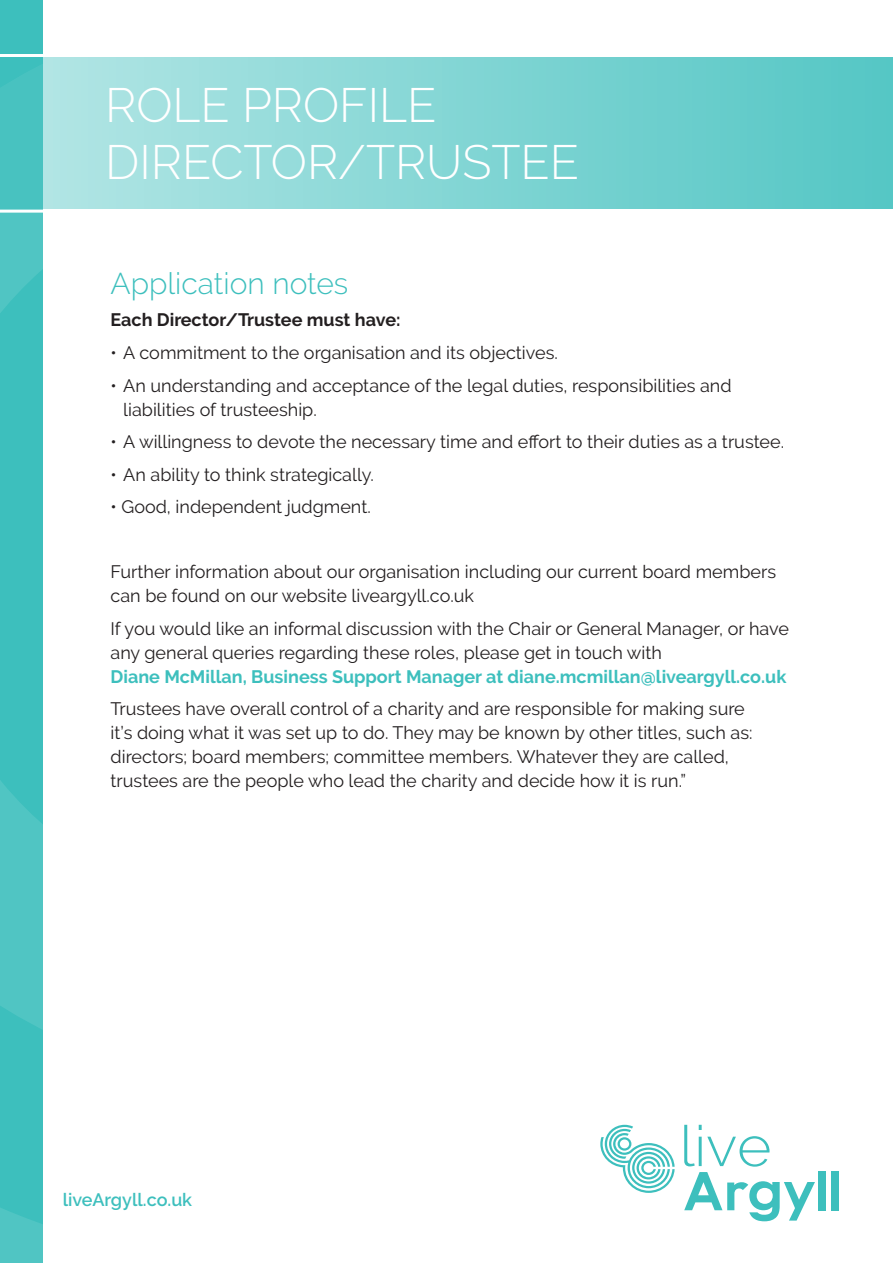
<style>
.page{position:relative;width:893px;height:1263px;background:#fff}
.page>*{position:absolute;margin:0;border:0;box-sizing:border-box;transform-origin:0 0}
.t1{font:300 48px/57.6px "Raleway";color:#fff}
.t2{font:300 30px "Raleway";color:#3dbfbd}
.t3{font:18px/24px "Raleway";color:#231f20}
.t4{font:700 18px "Raleway";color:#231f20}
.t5{font:600 18px "Raleway";color:#3dbfbd}
.s1{font-weight:700;color:#3dbfbd}
</style>
<div class="page">
<svg style="left:0;top:0;width:43px;height:1263px;background:#42c0be"></svg>
<svg style="left:0;top:57px;width:893px;height:151px;background:#7fd4d3"></svg>
<hr style="left:0;top:54px;width:893px;height:3px;background:#fff">
<hr style="left:0;top:210px;width:893px;height:3px;background:#fff">
<svg style="left:600px;top:1125px;width:75px;height:68px"></svg>
<svg style="left:684px;top:1125px;width:131px;height:96px"></svg>
<div style="left:818px;top:1171px;width:8px;height:39px;background:#3dbfbd"></div>
<div style="left:832px;top:1171px;width:7px;height:39px;background:#3dbfbd"></div>
<p class="t1" style="left:105px;top:76px;width:475px">ROLE PROFILE<br>DIRECTOR/TRUSTEE</p>
<p class="t2" style="left:111px;top:266px;width:239px">Application notes</p>
<p class="t4" style="left:111px;top:310px;width:292px">Each Director/Trustee must have:</p>
<p class="t3" style="left:111px;top:341px;width:449px">• A commitment to the organisation and its objectives.</p>
<p class="t3" style="left:123px;top:373px;width:610px;text-indent:-13px">• An understanding and acceptance of the legal duties, responsibilities and liabilities of trusteeship.</p>
<p class="t3" style="left:111px;top:430px;width:675px">• A willingness to devote the necessary time and effort to their duties as a trustee.</p>
<p class="t3" style="left:111px;top:462px;width:265px">• An ability to think strategically.</p>
<p class="t3" style="left:111px;top:495px;width:262px">• Good, independent judgment.</p>
<p class="t3" style="left:111px;top:560px;width:667px">Further information about our organisation including our current board members can be found on our website liveargyll.co.uk</p>
<p class="t3" style="left:111px;top:616px;width:680px">If you would like an informal discussion with the Chair or General Manager, or have any general queries regarding these roles, please get in touch with<br><span class="s1">Diane McMillan, Business Support Manager at diane.mcmillan@liveargyll.co.uk</span></p>
<p class="t3" style="left:111px;top:697px;width:643px">Trustees have overall control of a charity and are responsible for making sure it’s doing what it was set up to do. They may be known by other titles, such as: directors; board members; committee members. Whatever they are called, trustees are the people who lead the charity and decide how it is run.”</p>
<p class="t5" style="left:63px;top:1189px;width:131px">liveArgyll.co.uk</p>
</div>
